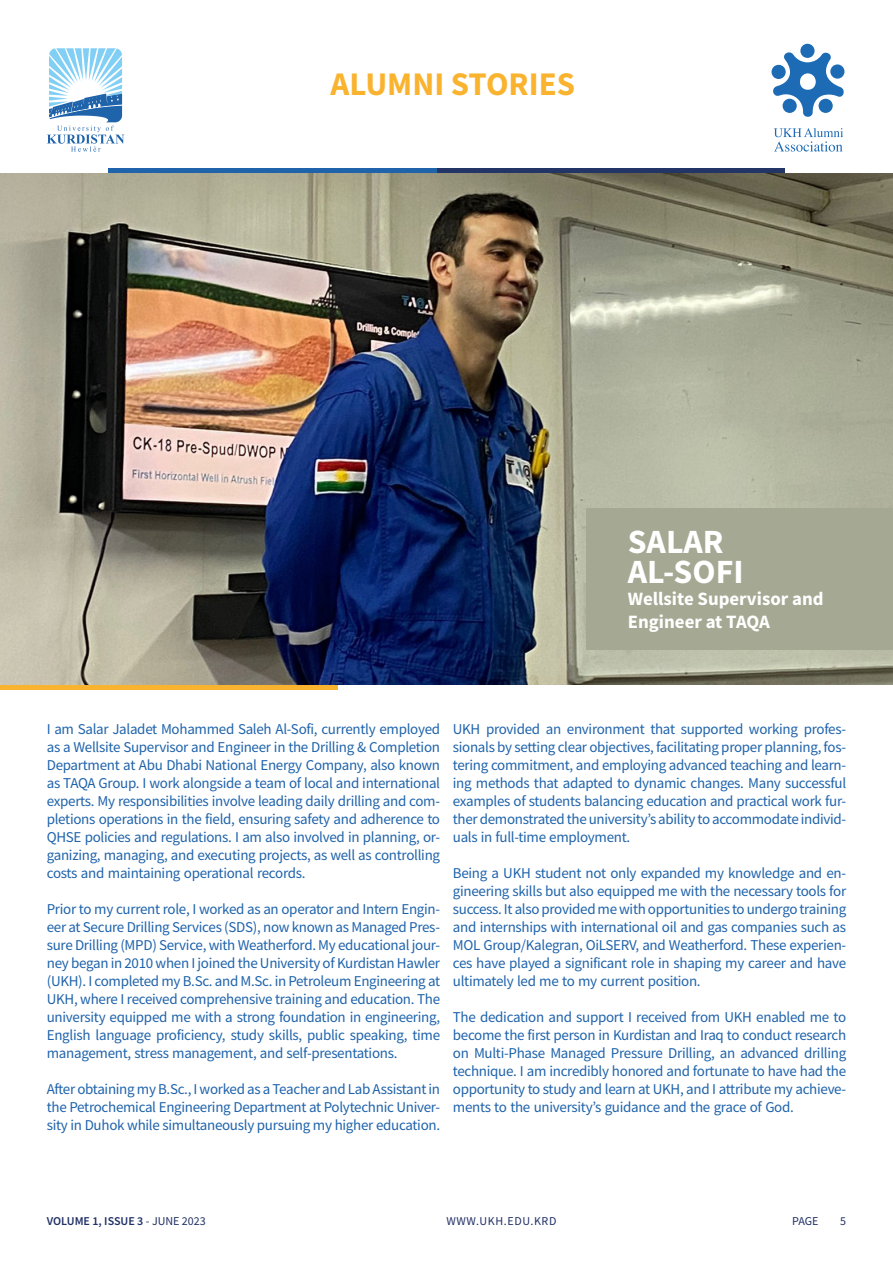
<style>
.page{position:relative;width:893px;height:1263px;background:#fff}
.page>*{position:absolute;margin:0;border:0;box-sizing:border-box;transform-origin:0 0}
.t1{font:700 33.9px "Source Sans Pro";color:#fff}
.t2{font:700 33px "Source Sans Pro";color:#f9b32f}
.t3{font:700 18.9px "Source Sans Pro";color:#fff}
.t4{font:15px/18px "Source Sans Pro";letter-spacing:-.02em;color:#1f63ab;text-align:justify}
.t5{font:600 12px "Source Sans Pro";color:#213066}
.t6{font:12px "Source Sans Pro";letter-spacing:.05em;color:#213066}
.s1{font-weight:400}
</style>
<div class="page">
<svg style="left:773px;top:52px;width:71px;height:65px"></svg>
<div style="left:771px;top:65px;width:15px;height:14px;background:#1c6bb4;border-radius:50%"></div>
<div style="left:800px;top:44px;width:14px;height:14px;background:#1c6bb4;border-radius:50%"></div>
<div style="left:783px;top:99px;width:14px;height:14px;background:#1c6bb4;border-radius:50%"></div>
<div style="left:819px;top:99px;width:14px;height:14px;background:#1c6bb4;border-radius:50%"></div>
<div style="left:830px;top:64px;width:15px;height:15px;background:#1c6bb4;border-radius:50%"></div>
<svg style="left:774px;top:128px;width:69px;height:24px"></svg>
<svg style="left:47px;top:48px;width:77px;height:104px"></svg>
<img style="left:0;top:173px;width:893px;height:511px">
<div style="left:587px;top:508px;width:306px;height:141px;background:#a5a893"></div>
<p class="t2" style="left:331px;top:61px;width:246px">ALUMNI STORIES</p>
<p class="t1" style="left:628px;top:518px;width:97px">SALAR</p>
<p class="t1" style="left:628px;top:549px;width:117px">AL-SOFI</p>
<p class="t3" style="left:628px;top:586px;width:197px">Wellsite Supervisor and</p>
<p class="t3" style="left:628px;top:609px;width:144px">Engineer at TAQA</p>
<p class="t4" style="left:47px;top:720px;width:395px">I am Salar Jaladet Mohammed Saleh Al-Sofi, currently employed as a Wellsite Supervisor and Engineer in the Drilling &amp; Completion Department at Abu Dhabi National Energy Company, also known as TAQA Group I. work alongside a team of local and international</p>
<p class="t4" style="left:47px;top:810px;width:395px">pletions operations in the field, ensuring safety and adherence to</p>
<p class="t4" style="left:47px;top:792px;width:395px">experts. My responsibilities involve leading daily drilling and com-</p>
<p class="t4" style="left:47px;top:846px;width:395px">ganizing, managing, and executing projects, as well as controlling</p>
<p class="t4" style="left:47px;top:828px;width:395px">QHSE policies and regulations I. am also involved in planning, or-</p>
<p class="t4" style="left:47px;top:864px;width:260px">costs and maintaining operational records.</p>
<p class="t4" style="left:47px;top:900px;width:395px">Prior to my current role I, worked as an operator and Intern Engin-</p>
<p class="t4" style="left:47px;top:918px;width:395px">eer at Secure Drilling Services (SDS ,) now known as Managed Pres-</p>
<p class="t4" style="left:47px;top:936px;width:395px">sure Drilling (MPD) Service, with Weatherford. My educational jour-</p>
<p class="t4" style="left:47px;top:954px;width:395px">ney began in 2010 when I joined the University of Kurdistan Hawler</p>
<p class="t4" style="left:47px;top:972px;width:395px">(UKH I.) completed my .B Sc. and M.Sc in. Petroleum Engineering at UKH, where I received comprehensive training and education. The university equipped me with a strong foundation in engineering, English language proficiency, study skills, public speaking, time management, stress management, and self-presentations.</p>
<p class="t4" style="left:47px;top:1080px;width:395px">After obtaining my .B Sc I., worked as a Teacher and Lab Assistant in</p>
<p class="t4" style="left:47px;top:1116px;width:395px">sity in Duhok while simultaneously pursuing my higher education.</p>
<p class="t4" style="left:47px;top:1098px;width:395px">the Petrochemical Engineering Department at Polytechnic Univer-</p>
<p class="t4" style="left:453px;top:720px;width:395px">UKH provided an environment that supported working profes-</p>
<p class="t4" style="left:453px;top:738px;width:395px">sionals by setting clear objectives, facilitating proper planning, fos-</p>
<p class="t4" style="left:453px;top:756px;width:395px">tering commitment, and employing advanced teaching and learn-</p>
<p class="t4" style="left:453px;top:774px;width:395px">ing methods that adapted to dynamic changes. Many successful</p>
<p class="t4" style="left:453px;top:792px;width:395px">examples of students balancing education and practical work fur-</p>
<p class="t4" style="left:453px;top:810px;width:395px">therdemonstratedtheuniversity s’ abilitytoaccommodateindivid-</p>
<p class="t4" style="left:453px;top:828px;width:179px">uals in full-time employment.</p>
<p class="t4" style="left:453px;top:864px;width:395px">Being a UKH student not only expanded my knowledge and en-</p>
<p class="t4" style="left:453px;top:900px;width:395px">success It. alsoprovidedmewithopportunitiestoundergotraining and internships with international oil and gas companies such as</p>
<p class="t4" style="left:453px;top:954px;width:395px">ces have played a significant role in shaping my career and have</p>
<p class="t4" style="left:453px;top:882px;width:395px">gineering skills but also equipped me with the necessary tools for</p>
<p class="t4" style="left:453px;top:936px;width:395px">MOL Group/Kalegran, OiLSERV, and Weatherford. These experien-</p>
<p class="t4" style="left:453px;top:972px;width:249px">ultimately led me to my current position.</p>
<p class="t4" style="left:453px;top:1008px;width:395px">The dedication and support I received from UKH enabled me to become the first person in Kurdistan and Iraq to conduct research on Multi-Phase Managed Pressure Drilling, an advanced drilling technique I. am incredibly honored and fortunate to have had the</p>
<p class="t4" style="left:453px;top:1098px;width:342px">ments to the university s’ guidance and the grace of God.</p>
<p class="t4" style="left:453px;top:1080px;width:395px">opportunity to study and learn at UKH, and I attribute my achieve-</p>
<p class="t5" style="left:47px;top:1213px;width:161px">VOLUME 1, ISSUE <span class="s1">-</span>3 <span class="s1">JUNE 2023</span></p>
<p class="t6" style="left:446px;top:1213px;width:111px">WWW.UKH.EDU.KRD</p>
<p class="t6" style="left:792px;top:1213px;width:28px">PAGE</p>
<p class="t6" style="left:840px;top:1213px;width:7px">5</p>
</div>
